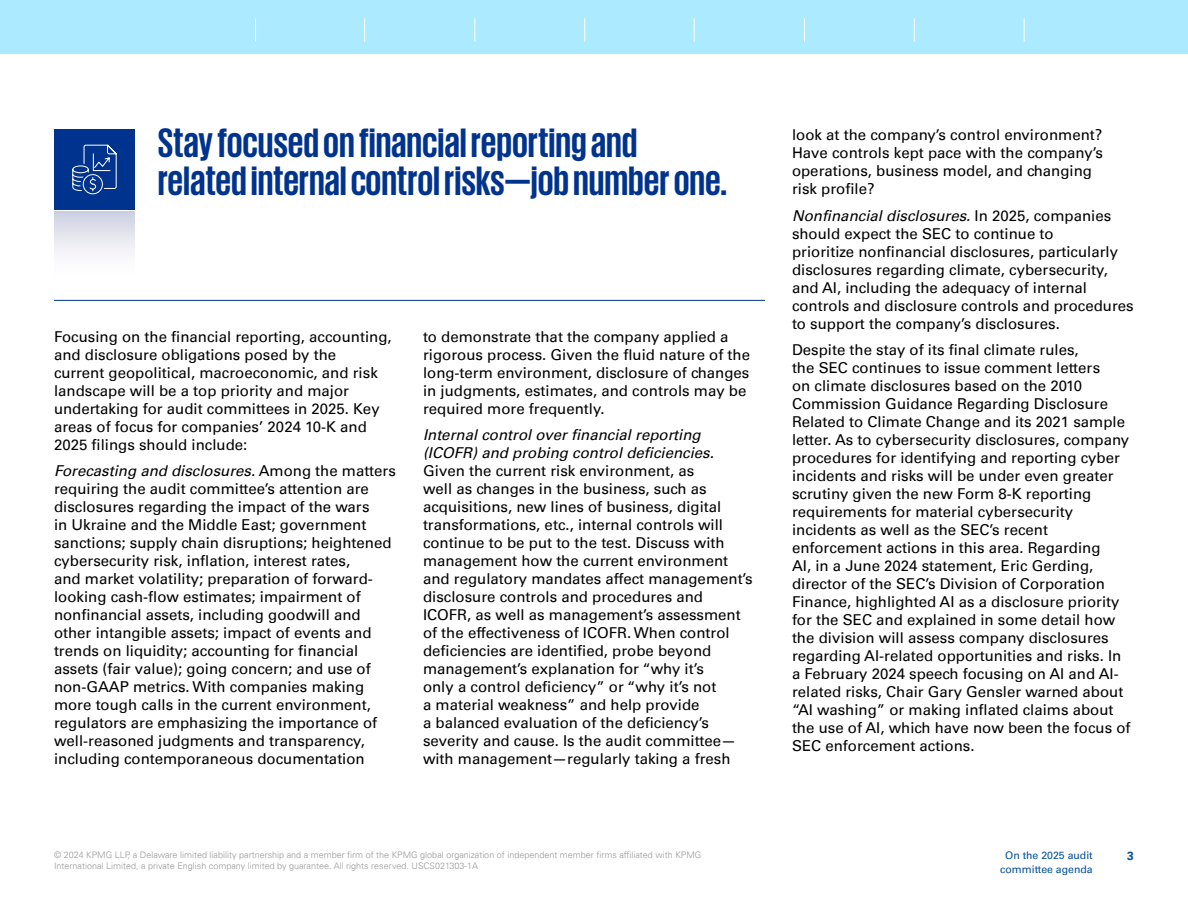
<style>
.page{position:relative;width:1188px;height:918px;background:#fff}
.page>*{position:absolute;margin:0;border:0;box-sizing:border-box;transform-origin:0 0}
.t1{font:700 42px/37.5px "KPMG";color:#00338d}
.t2{font:15px/18px "Univers 55 Roman";color:#000}
.t3{font:italic 15px/18px "Univers 55";color:#000}
.t4{font:700 12px "Univers 65";color:#004e98}
.t5{font:10.5px "Univers 55 Roman";color:#004e98}
.t6{font:300 9px/10.8px "Univers 45";color:#989898}
.s1{font-family:"Univers 55 Roman";font-style:normal}
</style>
<div class="page">
<hr style="left:54px;top:300px;width:711px;height:1px;background:#00338d">
<div style="left:54px;top:129px;width:81px;height:81px;background:#00338d"></div>
<div style="left:54px;top:211px;width:81px;height:81px;background:linear-gradient(to bottom,#d4d5e5,#fff)"></div>
<svg style="left:72px;top:144px;width:45px;height:51px"></svg>
<div style="left:0;top:0;width:1188px;height:54px;background:#aceaff"></div>
<svg style="left:255px;top:18px;width:1px;height:24px"></svg>
<svg style="left:364px;top:18px;width:1px;height:24px"></svg>
<svg style="left:475px;top:18px;width:1px;height:24px"></svg>
<svg style="left:584px;top:18px;width:1px;height:24px"></svg>
<svg style="left:694px;top:18px;width:1px;height:24px"></svg>
<svg style="left:804px;top:18px;width:1px;height:24px"></svg>
<svg style="left:914px;top:18px;width:1px;height:24px"></svg>
<svg style="left:1024px;top:18px;width:1px;height:24px"></svg>
<h1 class="t1" style="left:158px;top:123px;width:571px">Stay focused on financial reporting and related internal control risks—job number one.</h1>
<p class="t2" style="left:54px;top:328px;width:339px">Focusing on the financial reporting, accounting, and disclosure obligations posed by the<br>current geopolitical, macroeconomic, and risk landscape will be a top priority and major undertaking for audit committees in 2025. Key areas of focus for companies’ 2024 10-K and 2025 filings should include:</p>
<p class="t3" style="left:54px;top:462px;width:344px">Forecasting and disclosures. <span class="s1">Among the matters</span></p>
<p class="t2" style="left:54px;top:480px;width:339px">requiring the audit committee’s attention are disclosures regarding the impact of the wars<br>in Ukraine and the Middle East; government sanctions; supply chain disruptions; heightened cybersecurity risk, inflation, interest rates,<br>and market volatility; preparation of forward&shy;looking cash-flow estimates; impairment of nonfinancial assets, including goodwill and other intangible assets; impact of events and trends on liquidity; accounting for financial assets (fair value); going concern; and use of non-GAAP metrics. With companies making more tough calls in the current environment, regulators are emphasizing the importance of well-reasoned judgments and transparency, including contemporaneous documentation</p>
<p class="t2" style="left:423px;top:328px;width:329px">to demonstrate that the company applied a rigorous process. Given the fluid nature of the long-term environment, disclosure of changes in judgments, estimates, and controls may be required more frequently.</p>
<p class="t3" style="left:423px;top:426px;width:292px">Internal control over financial reporting (ICOFR) and probing control deficiencies.</p>
<p class="t2" style="left:423px;top:462px;width:331px">Given the current risk environment, as<br>well as changes in the business, such as acquisitions, new lines of business, digital transformations, etc., internal controls will continue to be put to the test. Discuss with management how the current environment and regulatory mandates affect management’s disclosure controls and procedures and ICOFR, as well as management’s assessment of the effectiveness of ICOFR. When control deficiencies are identified, probe beyond management’s explanation for “why it’s<br>only a control deficiency” or “why it’s not<br>a material weakness” and help provide<br>a balanced evaluation of the deficiency’s severity and cause. Is the audit committee— with management—regularly taking a fresh</p>
<p class="t2" style="left:792px;top:126px;width:313px">look at the company’s control environment?<br>Have controls kept pace with the company’s operations, business model, and changing risk profile?</p>
<p class="t3" style="left:792px;top:207px;width:321px">Nonfinancial disclosures. <span class="s1">In 2025, companies</span></p>
<p class="t2" style="left:792px;top:225px;width:343px">should expect the SEC to continue to<br>prioritize nonfinancial disclosures, particularly disclosures regarding climate, cybersecurity, and AI, including the adequacy of internal controls and disclosure controls and procedures to support the company’s disclosures.</p>
<p class="t2" style="left:792px;top:341px;width:340px">Despite the stay of its final climate rules,<br>the SEC continues to issue comment letters<br>on climate disclosures based on the 2010<br>Commission Guidance Regarding Disclosure Related to Climate Change and its 2021 sample letter. As to cybersecurity disclosures, company procedures for identifying and reporting cyber incidents and risks will be under even greater scrutiny given the new Form 8-K reporting requirements for material cybersecurity incidents as well as the SEC’s recent enforcement actions in this area. Regarding<br>AI, in a June 2024 statement, Eric Gerding, director of the SEC’s Division of Corporation Finance, highlighted AI as a disclosure priority for the SEC and explained in some detail how the division will assess company disclosures regarding AI-related opportunities and risks. In a February 2024 speech focusing on AI and AI&shy;related risks, Chair Gary Gensler warned about “AI washing” or making inflated claims about the use of AI, which have now been the focus of SEC enforcement actions.</p>
<p class="t6" style="left:54px;top:849px;width:649px">© 2024 KPMG LLP, a Delaware limited liability partnership and a member firm of the KPMG global organization of independent member firms affiliated with KPMG<br>International Limited, a private English company limited by guarantee. All rights reserved. USCS021303-1A</p>
<p class="t5" style="left:1005px;top:849px;width:89px">On the 2025 audit</p>
<p class="t4" style="left:1127px;top:849px;width:8px">3</p>
<p class="t5" style="left:1000px;top:863px;width:94px">committee agenda</p>
</div>
